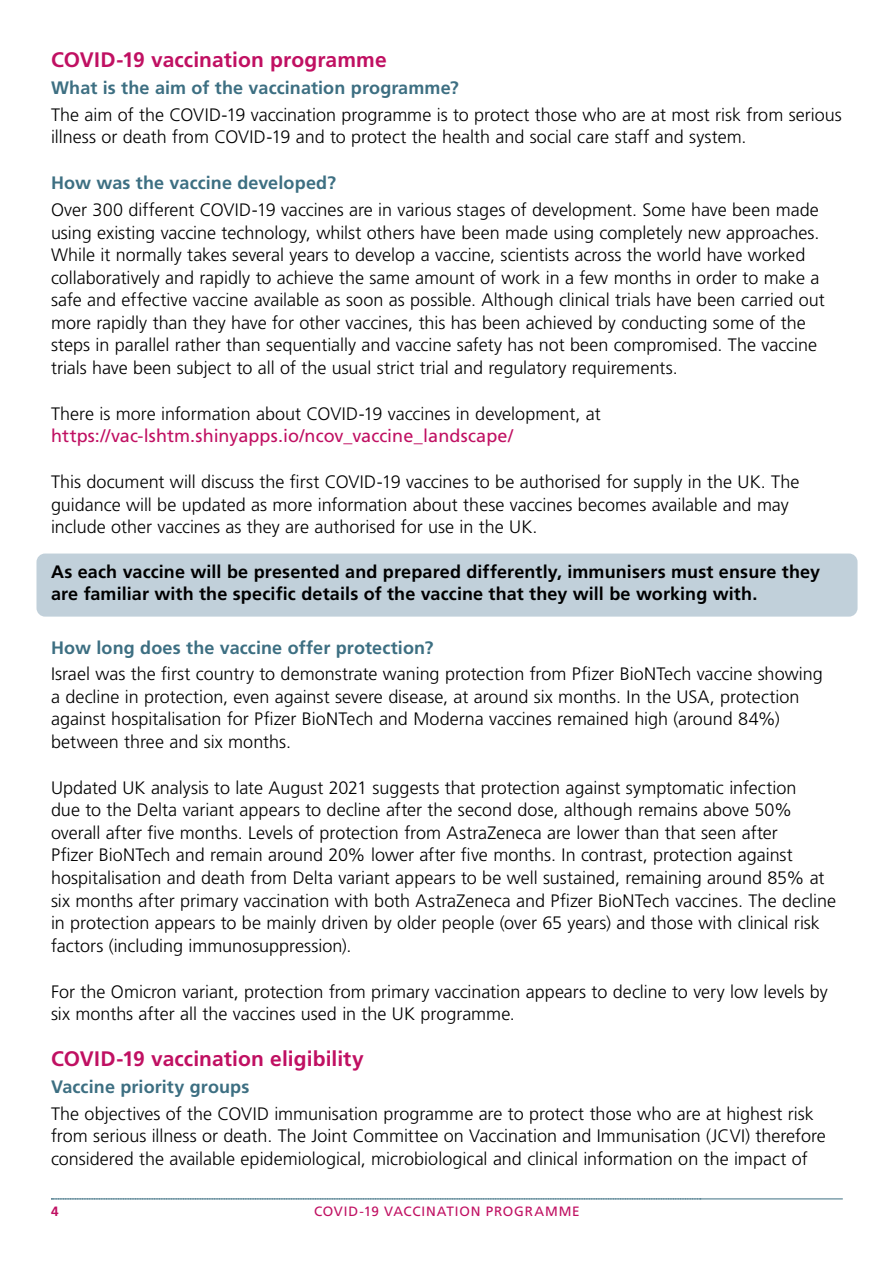
<style>
.page{position:relative;width:893px;height:1263px;background:#fff}
.page>*{position:absolute;margin:0;border:0;box-sizing:border-box;transform-origin:0 0}
.t1{font:700 21px "Frutiger";letter-spacing:.005em;color:#c01062}
.t2{font:300 18px/22.5px "Frutiger";color:#000}
.t3{font:700 18px/22.5px "Frutiger";letter-spacing:.01em;color:#000}
.t4{font:700 18px "Frutiger";letter-spacing:.01em;color:#3d6f82}
.t5{font:18px "Frutiger";letter-spacing:.005em;color:#c01062}
.t6{font:13.5px "Frutiger";letter-spacing:.065em;color:#c01062}
.t7{font:700 13.5px "Frutiger";color:#c01062}
</style>
<div class="page">
<div style="left:36px;top:553px;width:821px;height:64px;background:#c1d0da;border-radius:9px"></div>
<hr style="left:51px;top:1198px;width:792px;height:1px;background:#3d6f82">
<svg style="left:51px;top:1198px;width:650px;height:1px"></svg>
<p class="t1" style="left:51px;top:48px;width:337px">COVID-19 vaccination programme</p>
<p class="t4" style="left:51px;top:77px;width:409px">What is the aim of the vaccination programme?</p>
<p class="t2" style="left:51px;top:103px;width:792px">The aim of the COVID-19 vaccination programme is to protect those who are at most risk from serious illness or death from COVID-19 and to protect the health and social care staff and system.</p>
<p class="t4" style="left:51px;top:173px;width:287px">How was the vaccine developed?</p>
<p class="t2" style="left:51px;top:199px;width:775px">Over 300 different COVID-19 vaccines are in various stages of development. Some have been made using existing vaccine technology, whilst others have been made using completely new approaches.<br>While it normally takes several years to develop a vaccine, scientists across the world have worked collaboratively and rapidly to achieve the same amount of work in a few months in order to make a safe and effective vaccine available as soon as possible. Although clinical trials have been carried out more rapidly than they have for other vaccines, this has been achieved by conducting some of the steps in parallel rather than sequentially and vaccine safety has not been compromised. The vaccine trials have been subject to all of the usual strict trial and regulatory requirements.</p>
<p class="t2" style="left:51px;top:402px;width:551px">There is more information about COVID-19 vaccines in development, at</p>
<p class="t5" style="left:51px;top:425px;width:464px">https://vac-lshtm.shinyapps.io/ncov_vaccine_landscape/</p>
<p class="t2" style="left:51px;top:471px;width:750px">This document will discuss the first COVID-19 vaccines to be authorised for supply in the UK. The guidance will be updated as more information about these vaccines becomes available and may include other vaccines as they are authorised for use in the UK.</p>
<p class="t3" style="left:51px;top:560px;width:771px">As each vaccine will be presented and prepared differently, immunisers must ensure they are familiar with the specific details of the vaccine that they will be working with.</p>
<p class="t4" style="left:51px;top:637px;width:384px">How long does the vaccine offer protection?</p>
<p class="t2" style="left:51px;top:663px;width:773px">Israel was the first country to demonstrate waning protection from Pfizer BioNTech vaccine showing a decline in protection, even against severe disease, at around six months. In the USA, protection against hospitalisation for Pfizer BioNTech and Moderna vaccines remained high (around 84%) between three and six months.</p>
<p class="t2" style="left:51px;top:776px;width:787px">Updated UK analysis to late August 2021 suggests that protection against symptomatic infection<br>due to the Delta variant appears to decline after the second dose, although remains above 50% overall after five months. Levels of protection from AstraZeneca are lower than that seen after<br>Pfizer BioNTech and remain around 20% lower after five months. In contrast, protection against hospitalisation and death from Delta variant appears to be well sustained, remaining around 85% at six months after primary vaccination with both AstraZeneca and Pfizer BioNTech vaccines. The decline in protection appears to be mainly driven by older people (over 65 years) and those with clinical risk factors (including immunosuppression).</p>
<p class="t2" style="left:51px;top:980px;width:778px">For the Omicron variant, protection from primary vaccination appears to decline to very low levels by six months after all the vaccines used in the UK programme.</p>
<p class="t1" style="left:51px;top:1046px;width:314px">COVID-19 vaccination eligibility</p>
<p class="t4" style="left:51px;top:1076px;width:200px">Vaccine priority groups</p>
<p class="t2" style="left:51px;top:1102px;width:776px">The objectives of the COVID immunisation programme are to protect those who are at highest risk from serious illness or death. The Joint Committee on Vaccination and Immunisation (JCVI) therefore considered the available epidemiological, microbiological and clinical information on the impact of</p>
<p class="t7" style="left:51px;top:1203px;width:9px">4</p>
<p class="t6" style="left:314px;top:1203px;width:267px">COVID-19 VACCINATION PROGRAMME</p>
</div>
